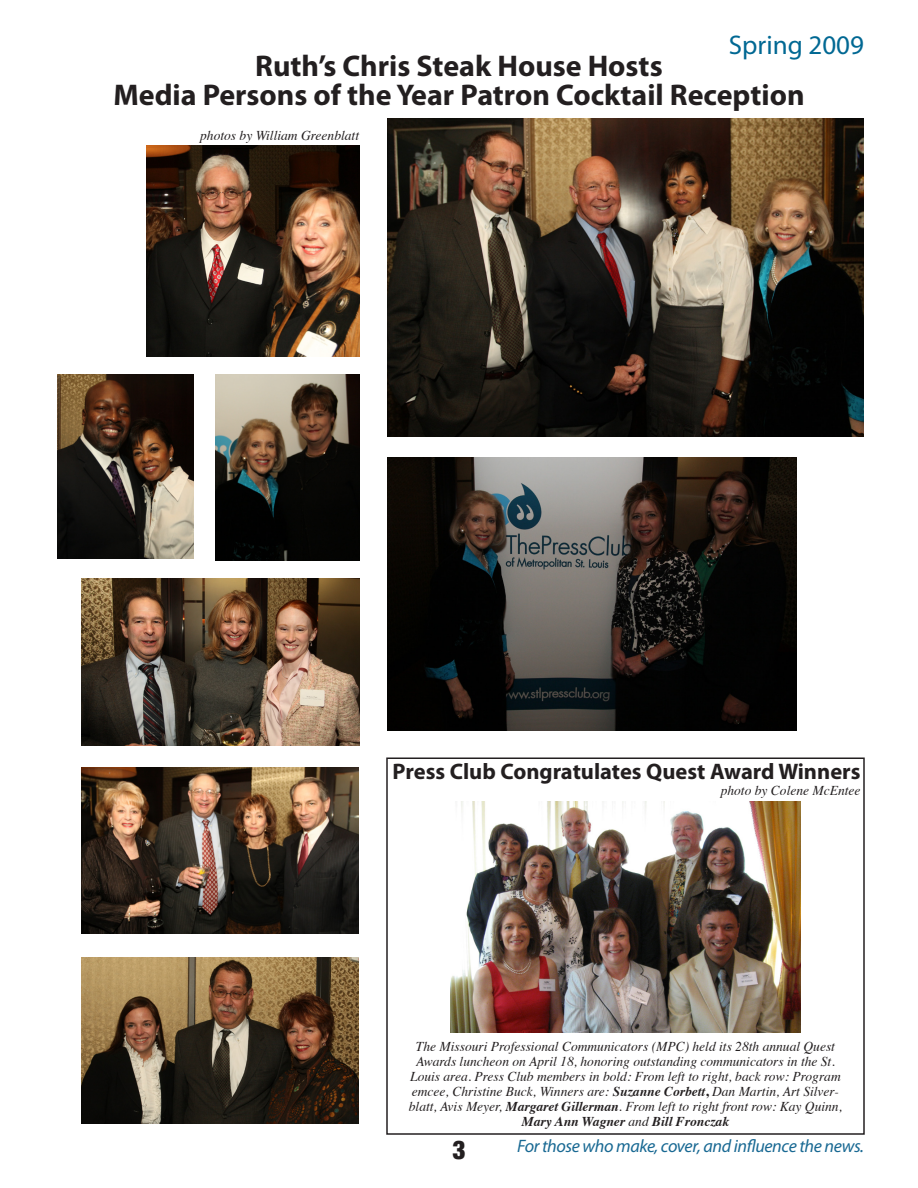
<style>
.page{position:relative;width:918px;height:1188px;background:#fff}
.page>*{position:absolute;margin:0;border:0;box-sizing:border-box;transform-origin:0 0}
.t1{font:700 30px "Myriad Pro";color:#231f20}
.t2{font:27px "Myriad Pro";color:#006893}
.t3{font:900 condensed 25.5px "Helvetica Neue";color:#231f20}
.t4{font:700 22.5px "Myriad Pro";color:#231f20}
.t5{font:italic 18px "Myriad Pro";letter-spacing:-.02em;color:#196993}
.t6{font:italic 13.5px/15px "Times";color:#231f20;text-align:center}
.s1{font-weight:700}
.s2{font-weight:700;font-style:normal}
</style>
<div class="page">
<img style="left:387px;top:118px;width:477px;height:318px">
<img style="left:388px;top:458px;width:408px;height:272px">
<img style="left:82px;top:579px;width:277px;height:166px">
<img style="left:81px;top:767px;width:278px;height:167px">
<img style="left:81px;top:957px;width:278px;height:167px">
<img style="left:146px;top:146px;width:213px;height:210px">
<img style="left:215px;top:374px;width:144px;height:187px">
<img style="left:58px;top:374px;width:135px;height:185px">
<img style="left:451px;top:802px;width:349px;height:231px">
<div style="left:386px;top:758px;width:479px;height:377px;border:2px solid #231f20"></div>
<p class="t2" style="left:729px;top:28px;width:137px">Spring 2009</p>
<p class="t1" style="left:255px;top:47px;width:409px">Ruth’s Chris Steak House Hosts</p>
<p class="t1" style="left:113px;top:75px;width:693px">Media Persons of the Year Patron Cocktail Reception</p>
<p class="t6" style="left:200px;top:127px;width:160px">photos by William Greenblatt</p>
<p class="t4" style="left:393px;top:757px;width:469px">Press Club Congratulates Quest Award Winners</p>
<p class="t6" style="left:721px;top:783px;width:141px">photo by Colene McEntee</p>
<p class="t6" style="left:409px;top:1038px;width:435px">The Missouri Professional Communicators (MPC) held its 28th annual Quest Awards luncheon on April 18, honoring outstanding communicators in the St.<br>Louis area. Press Club members in bold: From left to right, back row: Program emcee, Christine Buck, Winners are: <span class="s1">Suzanne Corbett</span><span class="s2">,</span> Dan Martin, Art Silver&shy;blatt, Avis Meyer, <span class="s1">Margaret Gillerman</span>. From left to right front row: Kay Quinn, <span class="s1">Mary Ann Wagner</span> and <span class="s1">Bill Fronczak</span></p>
<p class="t3" style="left:452px;top:1134px;width:15px">3</p>
<p class="t5" style="left:517px;top:1135px;width:348px">For those who make, cover, and influence the news.</p>
</div>
